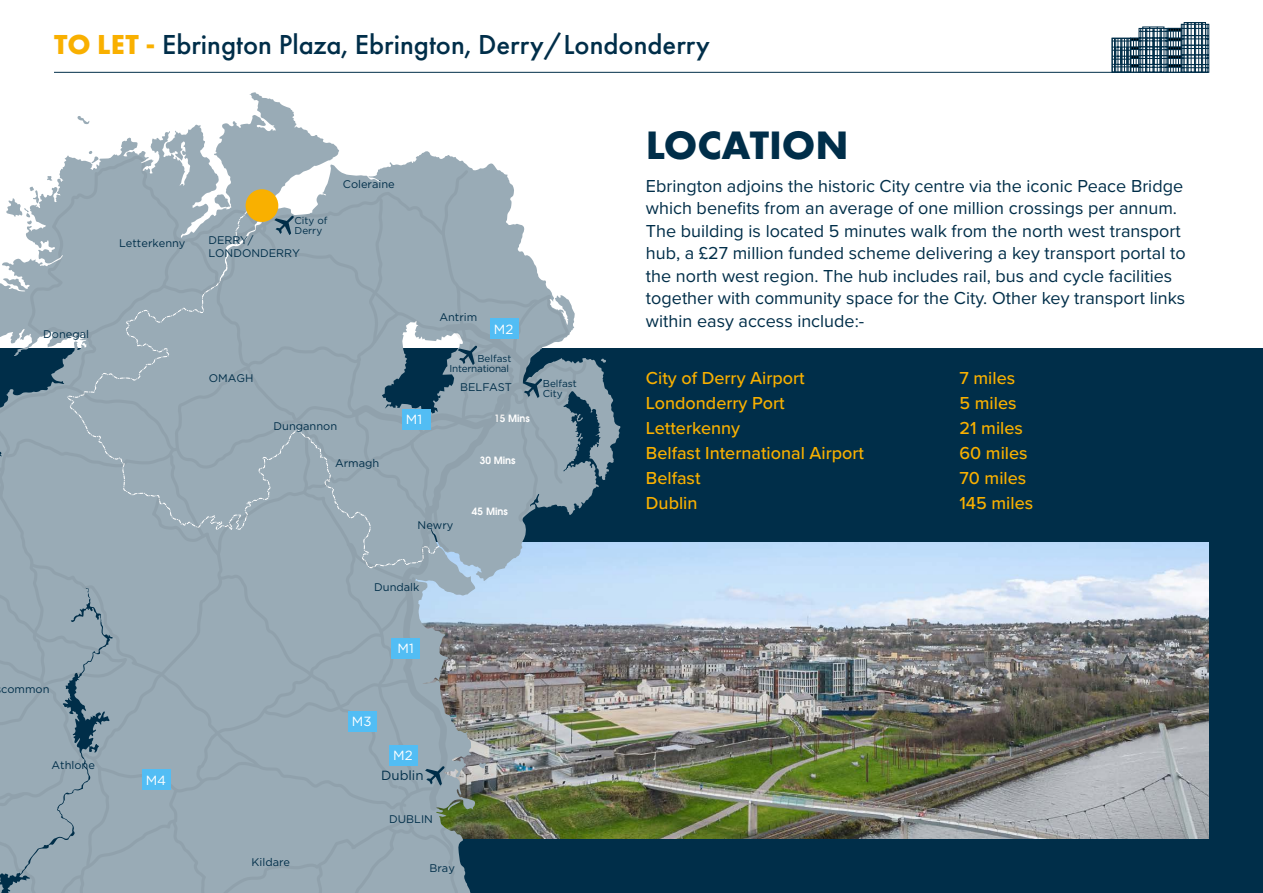
<style>
.page{position:relative;width:1263px;height:893px;background:#fff}
.page>*{position:absolute;margin:0;border:0;box-sizing:border-box;transform-origin:0 0}
.t1{font:700 41.25px "Futura PT";color:#002e49}
.t2{font:500 28.5px "Futura PT";color:#002e49}
.t3{font:18px/22.5px "Proxima Nova";color:#002e49}
.t4{font:500 18px "Proxima Nova";color:#f9b000}
.t5{font:13.35px "Gotham";color:#fff}
.t6{font:13.35px "Gotham";color:#002e49}
.t7{font:11.1px/13.4px "Gotham";color:#002e49}
.t8{font:600 10.05px "Avant Garde";color:#fff}
.t9{font:9.9px/9.8px "Gotham";color:#002e49}
.t10{font:9.9px/10.6px "Gotham";letter-spacing:-.025em;color:#002e49;text-align:right}
.s1{font-weight:700;color:#f9b000}
</style>
<div class="page">
<div style="left:0;top:348px;width:1263px;height:545px;background:#002e49"></div>
<img style="left:621px;top:542px;width:588px;height:297px">
<svg style="left:86px;top:92px;width:535px;height:747px"></svg>
<svg style="left:77px;top:116px;width:13px;height:8px"></svg>
<svg style="left:601px;top:358px;width:5px;height:5px"></svg>
<svg style="left:0;top:150px;width:586px;height:743px;background:#96a8b2"></svg>
<div style="left:490px;top:319px;width:28px;height:20px;background:#52bdf4"></div>
<div style="left:246px;top:189px;width:32px;height:33px;background:#f9b000;border-radius:50%"></div>
<svg style="left:1112px;top:22px;width:97px;height:51px"></svg>
<hr style="left:1138px;top:38px;width:1px;height:34px;background:#002e49">
<hr style="left:1136px;top:38px;width:1px;height:34px;background:#002e49">
<hr style="left:1133px;top:38px;width:1px;height:34px;background:#002e49">
<hr style="left:1131px;top:38px;width:1px;height:34px;background:#002e49">
<hr style="left:54px;top:72px;width:1154px;height:1px;background:#002e49">
<h2 class="t2" style="left:54px;top:28px;width:657px"><span class="s1">TO LET -</span> Ebrington Plaza, Ebrington, Derry/Londonderry</h2>
<p class="t7" style="left:43px;top:327px;width:47px">Donegal</p>
<p class="t7" style="left:1px;top:682px;width:50px">common</p>
<p class="t7" style="left:52px;top:758px;width:45px">Athlone</p>
<p class="t7" style="left:119px;top:236px;width:68px">Letterkenny</p>
<p class="t9" style="left:295px;top:216px;width:34px">City of<br>Derry</p>
<p class="t7" style="left:208px;top:233px;width:93px">DERRY/<br>LONDONDERRY</p>
<p class="t7" style="left:343px;top:177px;width:53px">Coleraine</p>
<p class="t7" style="left:439px;top:310px;width:39px">Antrim</p>
<p class="t5" style="left:494px;top:320px;width:21px">M2</p>
<h1 class="t1" style="left:646px;top:118px;width:204px">LOCATION</h1>
<p class="t3" style="left:646px;top:175px;width:541px">Ebrington adjoins the historic City centre via the iconic Peace Bridge which benefits from an average of one million crossings per annum.<br>The building is located 5 minutes walk from the north west transport hub, a £27 million funded scheme delivering a key transport portal to the north west region. The hub includes rail, bus and cycle facilities together with community space for the City. Other key transport links within easy access include:-</p>
<p class="t10" style="left:449px;top:353px;width:63px">Belfast<br>International</p>
<p class="t7" style="left:460px;top:380px;width:53px">BELFAST</p>
<p class="t7" style="left:209px;top:371px;width:46px">OMAGH</p>
<p class="t4" style="left:646px;top:365px;width:160px">City of Derry Airport</p>
<p class="t4" style="left:959px;top:365px;width:57px">7 miles</p>
<p class="t4" style="left:646px;top:390px;width:140px">Londonderry Port</p>
<p class="t4" style="left:959px;top:390px;width:59px">5 miles</p>
<p class="t4" style="left:646px;top:415px;width:96px">Letterkenny</p>
<p class="t4" style="left:959px;top:415px;width:65px">21 miles</p>
<p class="t4" style="left:646px;top:440px;width:220px">Belfast International Airport</p>
<p class="t4" style="left:959px;top:440px;width:70px">60 miles</p>
<p class="t4" style="left:646px;top:465px;width:56px">Belfast</p>
<p class="t4" style="left:959px;top:465px;width:68px">70 miles</p>
<p class="t4" style="left:646px;top:490px;width:53px">Dublin</p>
<p class="t4" style="left:959px;top:490px;width:75px">145 miles</p>
<p class="t9" style="left:543px;top:378px;width:36px;line-height:10.4px">Belfast<br>City</p>
<p class="t5" style="left:406px;top:411px;width:18px">M1</p>
<p class="t8" style="left:494px;top:412px;width:37px">15 Mins</p>
<p class="t8" style="left:480px;top:453px;width:37px">30 Mins</p>
<p class="t7" style="left:273px;top:419px;width:65px">Dungannon</p>
<p class="t7" style="left:335px;top:456px;width:46px">Armagh</p>
<p class="t8" style="left:472px;top:504px;width:37px">45 Mins</p>
<p class="t7" style="left:418px;top:518px;width:37px">Newry</p>
<p class="t7" style="left:374px;top:580px;width:47px">Dundalk</p>
<p class="t5" style="left:398px;top:640px;width:18px">M1</p>
<p class="t5" style="left:146px;top:772px;width:22px">M4</p>
<p class="t7" style="left:252px;top:855px;width:40px">Kildare</p>
<p class="t5" style="left:352px;top:713px;width:21px">M3</p>
<p class="t5" style="left:393px;top:746px;width:21px">M2</p>
<p class="t6" style="left:381px;top:767px;width:44px">Dublin</p>
<p class="t7" style="left:389px;top:812px;width:45px">DUBLIN</p>
<p class="t7" style="left:429px;top:861px;width:27px">Bray</p>
</div>
